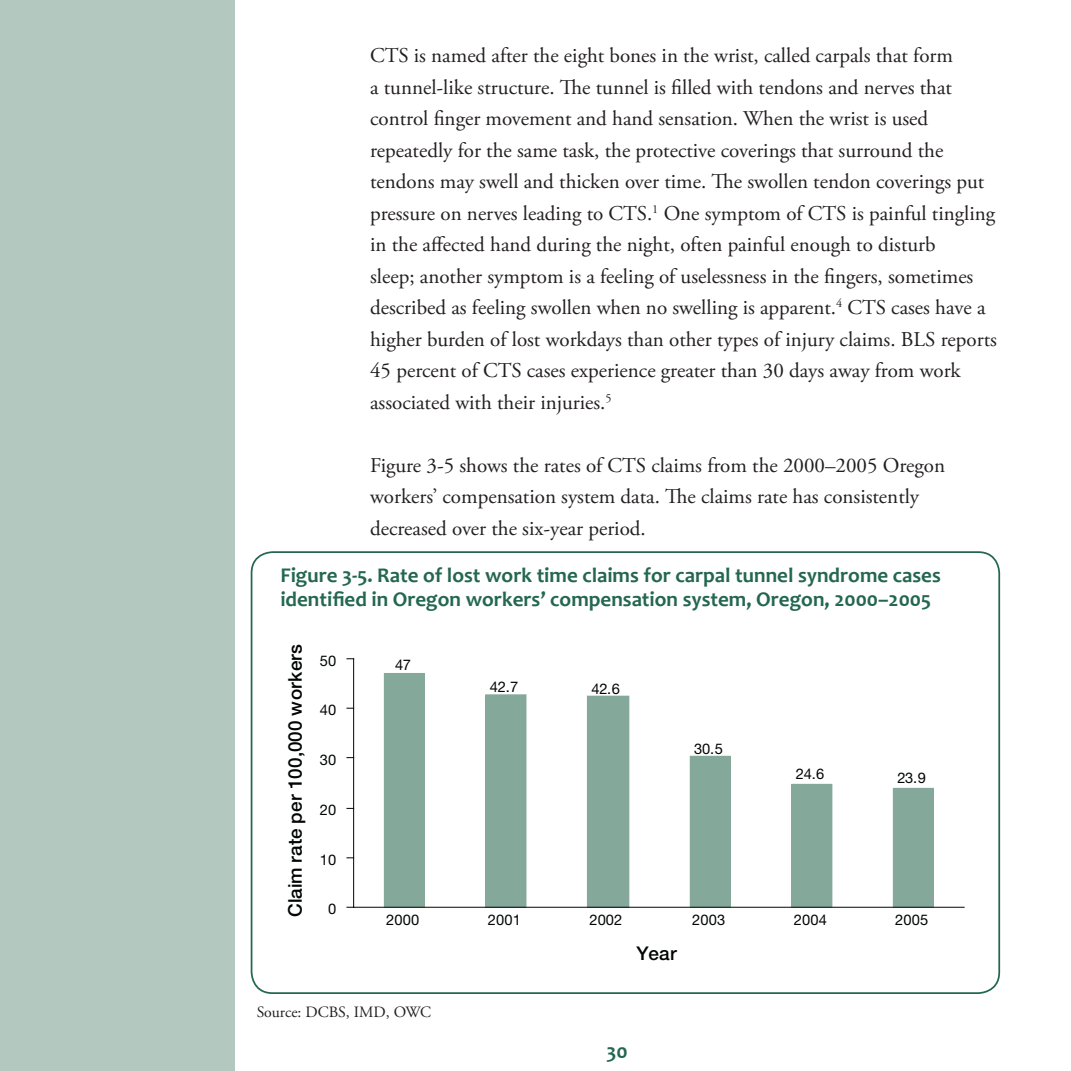
<style>
.page{position:relative;width:1071px;height:1071px;background:#fff}
.page>*{position:absolute;margin:0;border:0;box-sizing:border-box;transform-origin:0 0}
.t1{font:21px/31.5px "Adobe Garamond Pro";color:#231f20}
.t2{font:700 21px/24.5px "Candara";color:#246751}
.t3{font:500 18.9px "Helvetica Neue LT Std";letter-spacing:.01em;color:#030505}
.t4{font:15.75px "Adobe Garamond Pro";color:#231f20}
.t5{font:14.7px "Helvetica Neue LT Std";letter-spacing:.01em;color:#030505}
</style>
<div class="page">
<div style="left:0;top:0;width:234px;height:1071px;background:#b3c9c0"></div>
<div style="left:251px;top:551px;width:749px;height:443px;border:2px solid #246751;border-radius:21px"></div>
<div style="left:384px;top:673px;width:40px;height:234px;background:#84a89a"></div>
<div style="left:384px;top:673px;width:41px;height:235px;border:1px solid #84a89a"></div>
<div style="left:486px;top:695px;width:40px;height:212px;background:#84a89a"></div>
<div style="left:587px;top:696px;width:42px;height:211px;background:#84a89a"></div>
<div style="left:690px;top:756px;width:40px;height:151px;background:#84a89a"></div>
<div style="left:690px;top:756px;width:41px;height:151px;border:1px solid #84a89a"></div>
<div style="left:792px;top:784px;width:40px;height:123px;background:#84a89a"></div>
<div style="left:893px;top:788px;width:40px;height:119px;background:#84a89a"></div>
<div style="left:893px;top:788px;width:41px;height:119px;border:1px solid #84a89a"></div>
<hr style="left:353px;top:659px;width:1px;height:248px;background:#030505">
<hr style="left:354px;top:907px;width:610px;height:1px;background:#030505">
<p class="t1" style="left:370px;top:41px;width:628px">CTS is named after the eight bones in the wrist, called carpals that form<br>a tunnel-like structure. The tunnel is filled with tendons and nerves that control finger movement and hand sensation. When the wrist is used repeatedly for the same task, the protective coverings that surround the tendons may swell and thicken over time. The swollen tendon coverings put pressure on nerves leading to CTS.<sup>1</sup> One symptom of CTS is painful tingling in the affected hand during the night, often painful enough to disturb<br>sleep; another symptom is a feeling of uselessness in the fingers, sometimes described as feeling swollen when no swelling is apparent.<sup>4</sup> CTS cases have a higher burden of lost workdays than other types of injury claims. BLS reports 45 percent of CTS cases experience greater than 30 days away from work associated with their injuries.<sup>5</sup></p>
<p class="t1" style="left:370px;top:450px;width:576px">Figure 3-5 shows the rates of CTS claims from the 2000–2005 Oregon workers’ compensation system data. The claims rate has consistently decreased over the six-year period.</p>
<p class="t2" style="left:280px;top:563px;width:662px">Figure 3-5. Rate of lost work time claims for carpal tunnel syndrome cases identified in Oregon workers’ compensation system, Oregon, 2000–2005</p>
<p class="t3" style="left:284px;top:917px;width:274px;rotate:-90deg">Claim rate per 100,000 workers</p>
<p class="t5" style="left:320px;top:652px;width:18px">50</p>
<p class="t5" style="left:320px;top:701px;width:18px">40</p>
<p class="t5" style="left:320px;top:751px;width:18px">30</p>
<p class="t5" style="left:320px;top:801px;width:18px">20</p>
<p class="t5" style="left:320px;top:851px;width:18px">10</p>
<p class="t5" style="left:328px;top:900px;width:10px">0</p>
<p class="t5" style="left:395px;top:656px;width:18px">47</p>
<p class="t5" style="left:490px;top:678px;width:30px">42.7</p>
<p class="t5" style="left:591px;top:680px;width:30px">42.6</p>
<p class="t5" style="left:694px;top:740px;width:30px">30.5</p>
<p class="t5" style="left:796px;top:765px;width:30px">24.6</p>
<p class="t5" style="left:897px;top:769px;width:30px">23.9</p>
<p class="t5" style="left:386px;top:911px;width:35px">2000</p>
<p class="t5" style="left:488px;top:911px;width:35px">2001</p>
<p class="t5" style="left:589px;top:911px;width:35px">2002</p>
<p class="t5" style="left:692px;top:911px;width:35px">2003</p>
<p class="t5" style="left:794px;top:911px;width:35px">2004</p>
<p class="t5" style="left:895px;top:911px;width:35px">2005</p>
<p class="t3" style="left:637px;top:942px;width:42px">Year</p>
<p class="t4" style="left:257px;top:1003px;width:176px">Source: DCBS, IMD, OWC</p>
<p class="t2" style="left:607px;top:1039px;width:23px">30</p>
</div>
